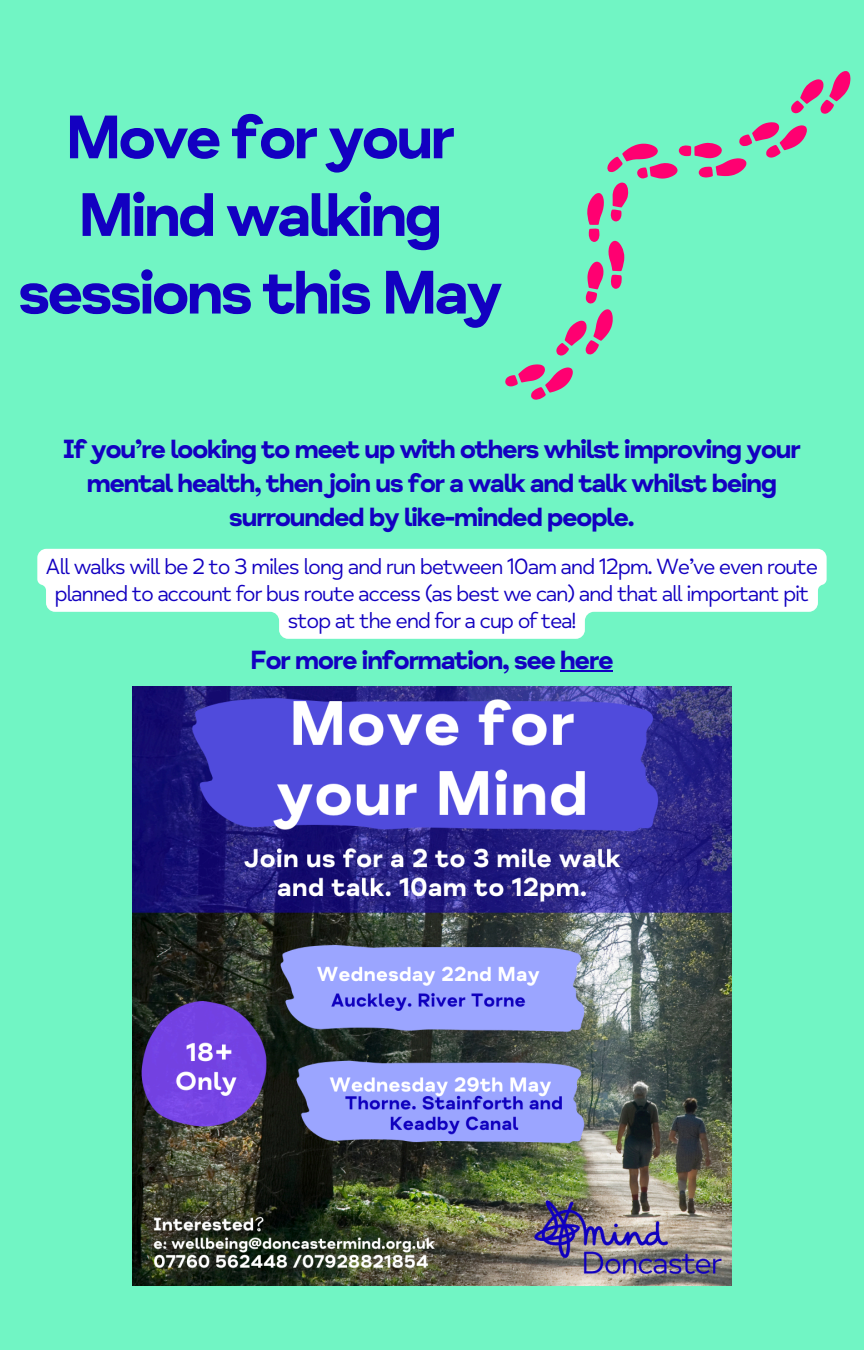
<style>
.page{position:relative;width:864px;height:1350px;background:#71f5c4}
.page>*{position:absolute;margin:0;border:0;box-sizing:border-box;transform-origin:0 0}
.t1{font:63px/77.6px "Mind Meridian Display";letter-spacing:-.06em;color:#1300c1;text-align:center}
.t2{font:27px/33.8px "Mind Meridian Display";letter-spacing:-.06em;color:#1300c1;text-align:center}
.t3{font:22.5px/27px "Mind Meridian";letter-spacing:-.06em;color:#1300c1;text-align:center}
</style>
<div class="page">
<svg style="left:505px;top:364px;width:68px;height:35px"></svg>
<svg style="left:556px;top:122px;width:251px;height:234px"></svg>
<svg style="left:791px;top:71px;width:60px;height:43px"></svg>
<img style="left:132px;top:686px;width:599px;height:599px">
<svg style="left:37px;top:549px;width:790px;height:90px;fill:#fff"></svg>
<hr style="left:560px;top:670px;width:52px;height:2px;background:#1300c1">
<p class="t1" style="left:18px;top:99px;width:487px">Move for your<br>Mind walking sessions this May</p>
<h2 class="t2" style="left:63px;top:433px;width:740px">If you’re looking to meet up with others whilst improving your mental health, thenjoin us for a walk and talk whilst being surrounded by like-minded people.</h2>
<p class="t3" style="left:46px;top:553px;width:774px">All walks will be 2 to 3 miles long and run between 10am and 12pm. We’ve even route planned to account for bus route access (as best we can) and that all important pit stop at the end for a cup of tea!</p>
<h2 class="t2" style="left:250px;top:643px;width:365px">For more information, see here</h2>
</div>
